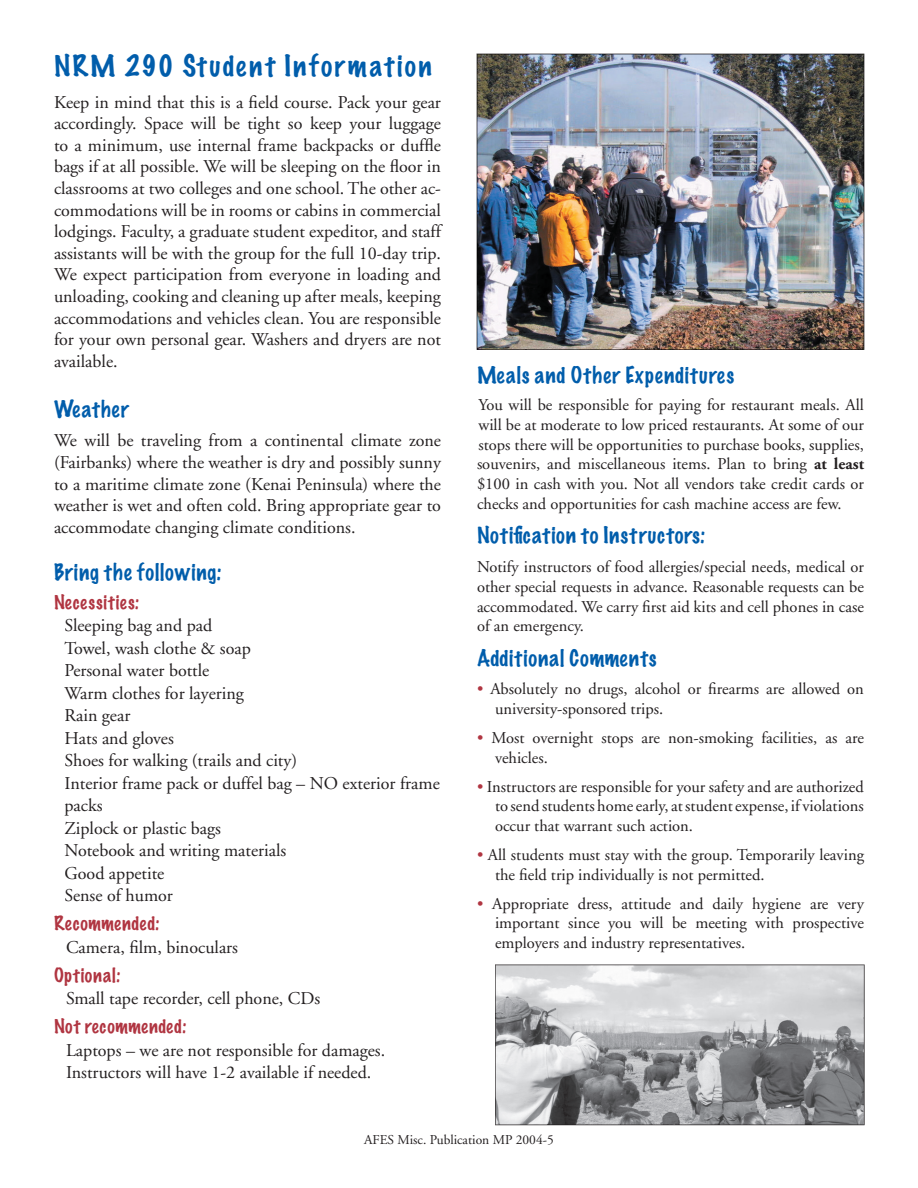
<style>
.page{position:relative;width:918px;height:1188px;background:#fff}
.page>*{position:absolute;margin:0;border:0;box-sizing:border-box;transform-origin:0 0}
.t1{font:100 27px "Marker Felt";letter-spacing:.085em;color:#015dab}
.t2{font:100 21px "Marker Felt";letter-spacing:.045em;color:#015dab}
.t3{font:18px/21.6px "Adobe Garamond";color:#231f20;text-align:justify}
.t4{font:100 18px "Marker Felt";letter-spacing:.045em;color:#b03541}
.t5{font:16.5px/19.8px "Adobe Garamond";color:#231f20;text-align:justify}
.t6{font:13.5px "Adobe Garamond";color:#231f20}
.s1{font-weight:700}
.s2{color:#b03541}
</style>
<div class="page">
<img style="left:526px;top:104px;width:289px;height:196px">
<img style="left:477px;top:54px;width:387px;height:50px">
<img style="left:477px;top:103px;width:49px;height:247px">
<img style="left:815px;top:103px;width:49px;height:247px">
<img style="left:525px;top:300px;width:291px;height:50px">
<svg style="left:495px;top:964px;width:370px;height:161px;background:#a6a7aa"></svg>
<img style="left:495px;top:965px;width:369px;height:53px">
<img style="left:495px;top:1018px;width:53px;height:107px">
<img style="left:811px;top:1018px;width:53px;height:107px">
<img style="left:548px;top:1071px;width:264px;height:54px">
<h1 class="t1" style="left:54px;top:52px;width:379px">NRM 290 Student Information</h1>
<p class="t3" style="left:54px;top:92px;width:389px">Keep in mind that this is a field course. Pack your gear accordingly. Space will be tight so keep your luggage to a minimum, use internal frame backpacks or duffle bags if at all possible. We will be sleeping on the floor in classrooms at two colleges and one school. The other ac&shy;commodations will be in rooms or cabins in commercial lodgings. Faculty, a graduate student expeditor, and staff assistants will be with the group for the full 10-day trip.<br>We expect participation from everyone in loading and unloading, cooking and cleaning up after meals, keeping accommodations and vehicles clean. You are responsible for your own personal gear. Washers and dryers are not available.</p>
<p class="t2" style="left:54px;top:399px;width:76px">Weather</p>
<p class="t3" style="left:54px;top:430px;width:389px">We will be traveling from a continental climate zone (Fairbanks) where the weather is dry and possibly sunny to a maritime climate zone (Kenai Peninsula) where the weather is wet and often cold. Bring appropriate gear to accommodate changing climate conditions.</p>
<p class="t2" style="left:54px;top:561px;width:169px">Bring the following:</p>
<p class="t4" style="left:54px;top:593px;width:87px">Necessities:</p>
<p class="t3" style="left:64px;top:615px;width:377px;line-height:22.5px;text-align:left">Sleeping bag and pad<br>Towel, wash clothe &amp; soap<br>Personal water bottle<br>Warm clothes for layering<br>Rain gear<br>Hats and gloves<br>Shoes for walking (trails and city)<br>Interior frame pack or duffel bag – NO exterior frame packs<br>Ziplock or plastic bags<br>Notebook and writing materials<br>Good appetite<br>Sense of humor</p>
<p class="t4" style="left:54px;top:915px;width:107px">Recommended:</p>
<p class="t3" style="left:66px;top:937px;width:174px">Camera, film, binoculars</p>
<p class="t4" style="left:54px;top:966px;width:68px">Optional:</p>
<p class="t3" style="left:66px;top:988px;width:256px">Small tape recorder, cell phone, CDs</p>
<p class="t4" style="left:54px;top:1018px;width:134px">Not recommended:</p>
<p class="t3" style="left:66px;top:1039px;width:321px;line-height:22.5px">Laptops – we are not responsible for damages.<br>Instructors will have 1-2 available if needed.</p>
<p class="t2" style="left:477px;top:365px;width:259px">Meals and Other Expenditures</p>
<p class="t5" style="left:477px;top:395px;width:389px">You will be responsible for paying for restaurant meals. All will be at moderate to low priced restaurants. At some of our stops there will be opportunities to purchase books, supplies, souvenirs, and miscellaneous items. Plan to bring <span class="s1">at least </span>$100 in cash with you. Not all vendors take credit cards or checks and opportunities for cash machine access are few.</p>
<p class="t2" style="left:477px;top:525px;width:230px">Notification to Instructors:</p>
<p class="t5" style="left:477px;top:557px;width:388px">Notify instructors of food allergies/special needs, medical or other special requests in advance. Reasonable requests can be accommodated. We carry first aid kits and cell phones in case of an emergency.</p>
<p class="t2" style="left:477px;top:647px;width:181px">Additional Comments</p>
<p class="t5" style="left:495px;top:680px;width:370px;text-indent:-18px"><span class="s2">•</span> Absolutely no drugs, alcohol or firearms are allowed on university-sponsored trips.</p>
<p class="t5" style="left:495px;top:728px;width:370px;text-indent:-18px"><span class="s2">•</span> Most overnight stops are non-smoking facilities, as are vehicles.</p>
<p class="t5" style="left:495px;top:777px;width:370px;text-indent:-18px"><span class="s2">•</span> Instructors are responsible for your safety and are authorized to send students home early, at student expense, if violations occur that warrant such action.</p>
<p class="t5" style="left:495px;top:845px;width:371px;text-indent:-18px"><span class="s2">•</span> All students must stay with the group. Temporarily leaving the field trip individually is not permitted.</p>
<p class="t5" style="left:495px;top:894px;width:370px;text-indent:-18px"><span class="s2">•</span> Appropriate dress, attitude and daily hygiene are very important since you will be meeting with prospective employers and industry representatives.</p>
<p class="t6" style="left:364px;top:1132px;width:191px">AFES Misc. Publication MP 2004-5</p>
</div>
